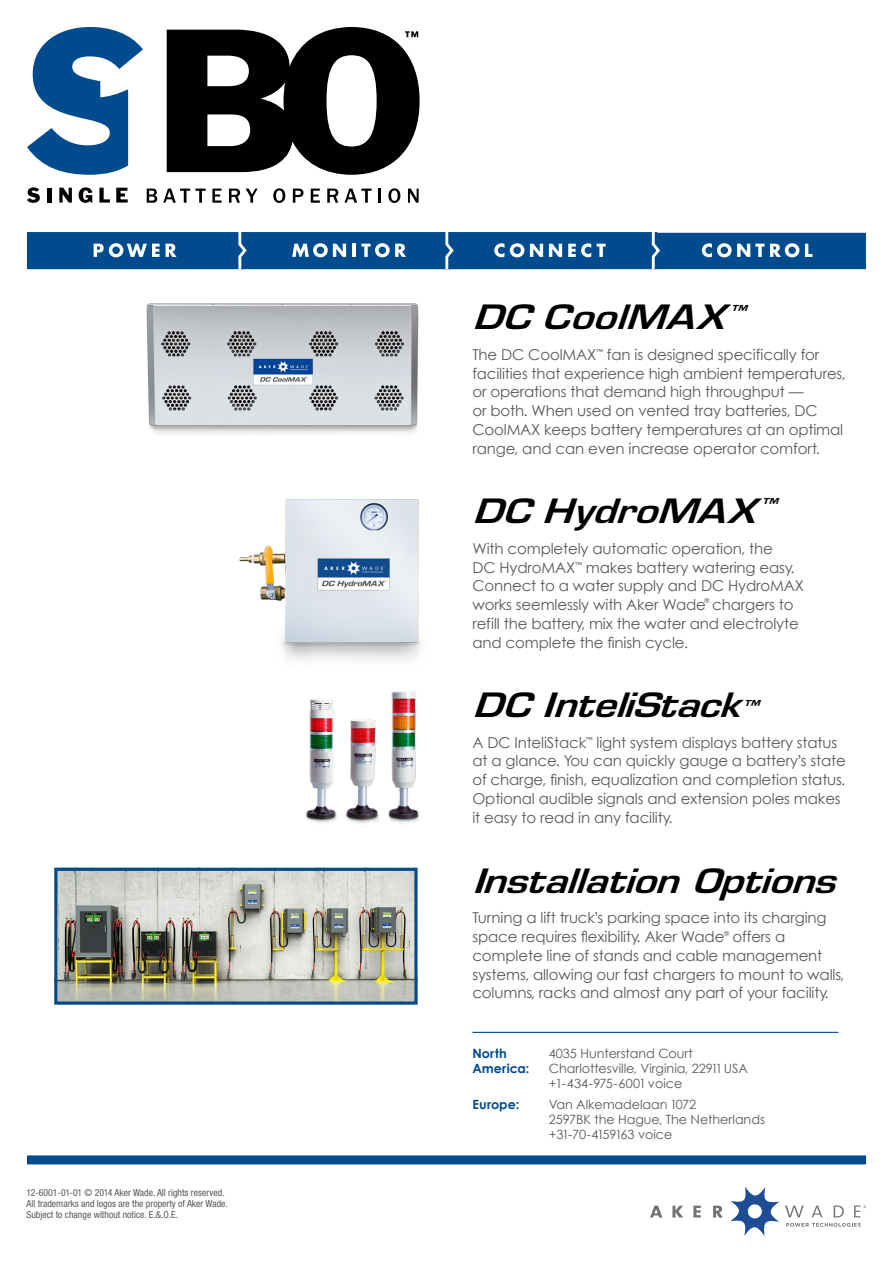
<style>
.page{position:relative;width:893px;height:1263px;background:#fff}
.page>*{position:absolute;margin:0;border:0;box-sizing:border-box;transform-origin:0 0}
.t1{font:italic 700 36.75px "Eurose";letter-spacing:.01em;color:#000}
.t2{font:italic 700 36.75px "Eurose";letter-spacing:-.015em;color:#000}
.t3{font:italic 700 36.75px "Eurose";letter-spacing:-.01em;color:#000}
.t4{font:italic 700 16.5px "Eurose";color:#000}
.t5{font:15px/18.8px "Century Gothic";letter-spacing:-.01em;color:#58595b}
.t6{font:12.75px/15px "Century Gothic";letter-spacing:-.005em;color:#58595b}
.t7{font:700 12.75px "Century Gothic";letter-spacing:-.005em;color:#004b8d}
.t8{font:condensed 9.75px/11.2px "Helvetica Neue";color:#58595b}
.t9{font:6.75px "Century Gothic";color:#58595b}
</style>
<div class="page">
<svg style="left:650px;top:1206px;width:12px;height:11px"></svg>
<svg style="left:672px;top:1206px;width:11px;height:11px"></svg>
<svg style="left:693px;top:1206px;width:8px;height:11px"></svg>
<svg style="left:713px;top:1205px;width:10px;height:12px"></svg>
<svg style="left:785px;top:1205px;width:19px;height:12px"></svg>
<svg style="left:812px;top:1205px;width:11px;height:12px"></svg>
<svg style="left:834px;top:1205px;width:10px;height:12px"></svg>
<svg style="left:730px;top:1187px;width:49px;height:49px"></svg>
<svg style="left:786px;top:1223px;width:75px;height:4px"></svg>
<svg style="left:854px;top:1205px;width:12px;height:12px"></svg>
<div style="left:27px;top:1155px;width:839px;height:9px;background:#004b8d"></div>
<hr style="left:472px;top:1032px;width:366px;height:1px;background:#004b8d">
<svg style="left:27px;top:27px;width:116px;height:148px"></svg>
<svg style="left:27px;top:187px;width:13px;height:16px"></svg>
<hr style="left:47px;top:188px;width:4px;height:15px;background:#000">
<svg style="left:59px;top:188px;width:13px;height:15px"></svg>
<svg style="left:79px;top:187px;width:13px;height:16px"></svg>
<svg style="left:99px;top:188px;width:11px;height:15px"></svg>
<svg style="left:116px;top:188px;width:12px;height:15px"></svg>
<svg style="left:147px;top:189px;width:10px;height:14px"></svg>
<svg style="left:163px;top:189px;width:43px;height:14px"></svg>
<svg style="left:212px;top:189px;width:10px;height:14px"></svg>
<svg style="left:229px;top:189px;width:11px;height:14px"></svg>
<svg style="left:246px;top:189px;width:12px;height:14px"></svg>
<svg style="left:273px;top:188px;width:12px;height:15px"></svg>
<svg style="left:293px;top:189px;width:10px;height:14px"></svg>
<svg style="left:311px;top:189px;width:9px;height:14px"></svg>
<svg style="left:327px;top:189px;width:11px;height:14px"></svg>
<svg style="left:345px;top:189px;width:27px;height:14px"></svg>
<hr style="left:378px;top:189px;width:3px;height:14px;background:#000">
<svg style="left:388px;top:188px;width:12px;height:15px"></svg>
<svg style="left:408px;top:189px;width:11px;height:14px"></svg>
<svg style="left:167px;top:27px;width:253px;height:148px"></svg>
<img style="left:146px;top:303px;width:273px;height:131px">
<img style="left:58px;top:872px;width:355px;height:128px">
<div style="left:54px;top:868px;width:363px;height:136px;border:3px solid #004b8d"></div>
<img style="left:305px;top:757px;width:115px;height:179px">
<img style="left:239px;top:499px;width:182px;height:258px">
<svg style="left:27px;top:233px;width:839px;height:36px;background:#185c98"></svg>
<p class="t8" style="left:27px;top:1187px;width:203px">12-6001-01-01 © 2014 Aker Wade. All rights reserved.<br>All trademarks and logos are the property of Aker Wade.<br>Subject to change without notice. E.&amp;.O.E.</p>
<h1 class="t1" style="left:472px;top:297px;width:252px">DC CoolMAX</h1>
<p class="t4" style="left:728px;top:301px;width:19px">™</p>
<p class="t5" style="left:472px;top:345px;width:375px;text-indent:134px">fan is designed specifically for facilities that experience high ambient temperatures, or operations that demand high throughput —<br>or both. When used on vented tray batteries, DC CoolMAX keeps battery temperatures at an optimal range, and can even increase operator comfort.</p>
<p class="t5" style="left:472px;top:345px;width:125px">The DC CoolMAX</p>
<p class="t9" style="left:596px;top:347px;width:8px">™</p>
<h1 class="t1" style="left:472px;top:491px;width:283px">DC HydroMAX</h1>
<p class="t4" style="left:760px;top:495px;width:19px">™</p>
<p class="t5" style="left:472px;top:539px;width:302px">With completely automatic operation, the<br>DC HydroMAX</p>
<p class="t5" style="left:472px;top:558px;width:333px;text-indent:113px">makes battery watering easy.<br>Connect to a water supply and DC HydroMAX works seemlessly with Aker Wade chargers to</p>
<p class="t9" style="left:575px;top:560px;width:8px">™</p>
<p class="t9" style="left:704px;top:596px;width:7px">®</p>
<p class="t5" style="left:472px;top:614px;width:328px">refill the battery, mix the water and electrolyte and complete the finish cycle.</p>
<h1 class="t3" style="left:472px;top:684px;width:269px">DC InteliStack</h1>
<p class="t4" style="left:741px;top:696px;width:19px">™</p>
<p class="t5" style="left:472px;top:733px;width:115px">A DC InteliStack</p>
<p class="t9" style="left:586px;top:735px;width:8px">™</p>
<p class="t5" style="left:472px;top:733px;width:375px;text-indent:124px">light system displays battery status at a glance. You can quickly gauge a battery’s state of charge, finish, equalization and completion status.<br>Optional audible signals and extension poles makes it easy to read in any facility.</p>
<h1 class="t2" style="left:472px;top:860px;width:369px">Installation Options</h1>
<p class="t5" style="left:472px;top:908px;width:356px">Turning a lift truck’s parking space into its charging space requires flexibility. Aker Wade</p>
<p class="t5" style="left:472px;top:927px;width:374px;text-indent:260px">offers a complete line of stands and cable management systems, allowing our fast chargers to mount to walls, columns, racks and almost any part of your facility.</p>
<p class="t9" style="left:724px;top:929px;width:7px">®</p>
<p class="t7" style="left:472px;top:1045px;width:36px">North</p>
<p class="t6" style="left:549px;top:1046px;width:145px">4035 Hunterstand Court</p>
<p class="t7" style="left:472px;top:1060px;width:59px">America:</p>
<p class="t6" style="left:549px;top:1061px;width:201px">Charlottesville, Virginia, 22911 USA +1-434-975-6001 voice</p>
<p class="t7" style="left:472px;top:1096px;width:48px">Europe:</p>
<p class="t6" style="left:549px;top:1096px;width:218px">Van Alkemadelaan 1072<br>2597BK the Hague, The Netherlands +31-70-4159163 voice</p>
</div>
